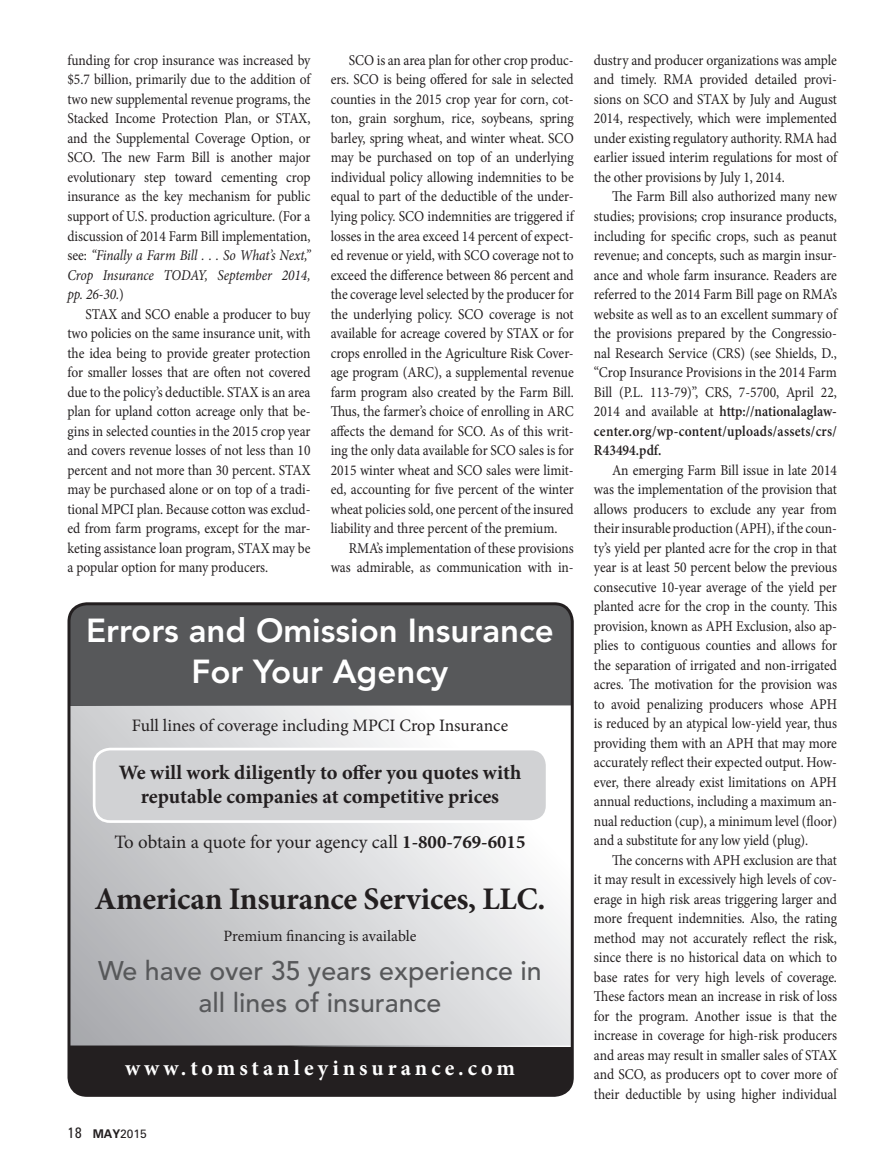
<style>
.page{position:relative;width:891px;height:1175px;background:#fff}
.page>*{position:absolute;margin:0;border:0;box-sizing:border-box;transform-origin:0 0}
.t1{font:800 33px/41.5px "Avenir";color:#fff;text-align:center}
.t2{font:700 31.5px "Minion Pro";letter-spacing:-.01em;color:#231f20}
.t3{font:500 26.7px/32.1px "Avenir";color:#57585a;text-align:center}
.t4{font:700 22.05px "Minion Pro";letter-spacing:.18em;color:#fff}
.t5{font:700 20.4px/24.6px "Minion Pro";color:#231f20;text-align:center}
.t6{font:18.9px "Minion Pro";letter-spacing:-.005em;color:#231f20}
.t7{font:17.4px "Minion Pro";color:#231f20}
.t8{font:15.75px "Minion Pro";letter-spacing:-.005em;color:#231f20}
.t9{font:15px/19.5px "Minion Pro";letter-spacing:-.005em;color:#231f20;text-align:justify;scale:.9 1}
.t10{font:12px "Zurich BT";color:#231f20}
.s1{font-style:italic}
.s2{font-weight:700}
.s3{font-stretch:condensed;font-size:15px}
.s4{font-family:"Zurich Bold BT"}
.s5{font-weight:600}
</style>
<div class="page">
<svg style="left:72px;top:705px;width:498px;height:339px"></svg>
<div style="left:68px;top:1044px;width:506px;height:52px;background:#231f20"></div>
<div style="left:94px;top:749px;width:453px;height:72px;background:#d1d2d4;border-radius:16px"></div>
<div style="left:93px;top:747px;width:455px;height:76px;border:3px solid #fff;border-radius:16px"></div>
<div style="left:69px;top:606px;width:501px;height:99px;background:#57585a"></div>
<div style="left:68px;top:602px;width:506px;height:494px;border:3px solid #231f20;border-radius:18px"></div>
<p class="t9" style="left:68px;top:50px;width:272px">funding for crop insurance was increased by $5.7 billion, primarily due to the addition of two new supplemental revenue programs, the Stacked Income Protection Plan, or STAX, and the Supplemental Coverage Option, or SCO. The new Farm Bill is another major evolutionary step toward cementing crop insurance as the key mechanism for public support of U.S. production agriculture. (For a discussion of 2014 Farm Bill implementation, see: <span class="s1">“Finally a Farm Bill . . . So What’s Next,” Crop Insurance TODAY, September 2014, pp. 26-30.</span>)</p>
<p class="t9" style="left:68px;top:304px;width:272px;text-indent:18px">STAX and SCO enable a producer to buy two policies on the same insurance unit, with the idea being to provide greater protection for smaller losses that are often not covered due to the policy’s deductible. STAX is an area plan for upland cotton acreage only that be&shy;gins in selected counties in the 2015 crop year and covers revenue losses of not less than 10 percent and not more than 30 percent. STAX may be purchased alone or on top of a tradi&shy;tional MPCI plan. Because cotton was exclud&shy;ed from farm programs, except for the mar&shy;keting assistance loan program, STAX may be a popular option for many producers.</p>
<p class="t9" style="left:331px;top:50px;width:272px;text-indent:18px">SCO is an area plan for other crop produc&shy;ers. SCO is being offered for sale in selected counties in the 2015 crop year for corn, cot&shy;ton, grain sorghum, rice, soybeans, spring barley, spring wheat, and winter wheat. SCO may be purchased on top of an underlying individual policy allowing indemnities to be equal to part of the deductible of the under&shy;lying policy. SCO indemnities are triggered if losses in the area exceed 14 percent of expect&shy;ed revenue or yield, with SCO coverage not to exceed the difference between 86 percent and the coverage level selected by the producer for the underlying policy. SCO coverage is not available for acreage covered by STAX or for crops enrolled in the Agriculture Risk Cover&shy;age program (ARC), a supplemental revenue farm program also created by the Farm Bill.<br>Thus, the farmer’s choice of enrolling in ARC affects the demand for SCO. As of this writ&shy;ing the only data available for SCO sales is for 2015 winter wheat and SCO sales were limit&shy;ed, accounting for five percent of the winter wheat policies sold, one percent of the insured liability and three percent of the premium.</p>
<p class="t9" style="left:331px;top:538px;width:272px;text-align:right">RMA’s implementation of these provisions was admirable, as communication with in-</p>
<h1 class="t1" style="left:86px;top:609px;width:469px">Errors and Omission Insurance<br>For Your Agency</h1>
<p class="t7" style="left:132px;top:714px;width:378px">Full lines of coverage including MPCI Crop Insurance</p>
<h3 class="t5" style="left:119px;top:759px;width:404px">We will work diligently to offer you quotes with reputable companies at competitive prices</h3>
<p class="t6" style="left:114px;top:829px;width:413px">To obtain a quote for your agency call <span class="s2">1-800-769-6015</span></p>
<h2 class="t2" style="left:95px;top:876px;width:452px">American Insurance Services, LLC.</h2>
<p class="t8" style="left:223px;top:925px;width:195px">Premium financing is available</p>
<h3 class="t3" style="left:98px;top:955px;width:445px">We have over 35 years experience in all lines of insurance</h3>
<h3 class="t4" style="left:125px;top:1052px;width:391px">www.tomstanleyinsurance.com</h3>
<p class="t10" style="left:68px;top:1126px;width:81px"><span class="s3">18</span> <span class="s4">MAY</span>2015</p>
<p class="t9" style="left:594px;top:50px;width:272px">dustry and producer organizations was ample and timely. RMA provided detailed provi&shy;sions on SCO and STAX by July and August 2014, respectively, which were implemented under existing regulatory authority. RMA had earlier issued interim regulations for most of the other provisions by July 1, 2014.</p>
<p class="t9" style="left:594px;top:187px;width:272px;text-indent:18px">The Farm Bill also authorized many new studies; provisions; crop insurance products, including for specific crops, such as peanut revenue; and concepts, such as margin insur&shy;ance and whole farm insurance. Readers are referred to the 2014 Farm Bill page on RMA’s website as well as to an excellent summary of the provisions prepared by the Congressio&shy;nal Research Service (CRS) (see Shields, D., “Crop Insurance Provisions in the 2014 Farm Bill (P.L. 113-79)”, CRS, 7-5700, April 22, 2014 and available at <span class="s5">http://nationalaglaw&shy;center.org/wp-content/uploads/assets/crs/ R43494.pdf.</span></p>
<p class="t9" style="left:594px;top:460px;width:272px;text-indent:18px">An emerging Farm Bill issue in late 2014 was the implementation of the provision that allows producers to exclude any year from their insurable production (APH), if the coun&shy;ty’s yield per planted acre for the crop in that year is at least 50 percent below the previous consecutive 10-year average of the yield per planted acre for the crop in the county. This provision, known as APH Exclusion, also ap&shy;plies to contiguous counties and allows for the separation of irrigated and non-irrigated acres. The motivation for the provision was to avoid penalizing producers whose APH is reduced by an atypical low-yield year, thus providing them with an APH that may more accurately reflect their expected output. How&shy;ever, there already exist limitations on APH annual reductions, including a maximum an&shy;nual reduction (cup), a minimum level (floor) and a substitute for any low yield (plug).</p>
<p class="t9" style="left:594px;top:850px;width:272px;text-indent:18px">The concerns with APH exclusion are that it may result in excessively high levels of cov&shy;erage in high risk areas triggering larger and more frequent indemnities. Also, the rating method may not accurately reflect the risk, since there is no historical data on which to base rates for very high levels of coverage.<br>These factors mean an increase in risk of loss for the program. Another issue is that the increase in coverage for high-risk producers and areas may result in smaller sales of STAX and SCO, as producers opt to cover more of their deductible by using higher individual</p>
</div>
